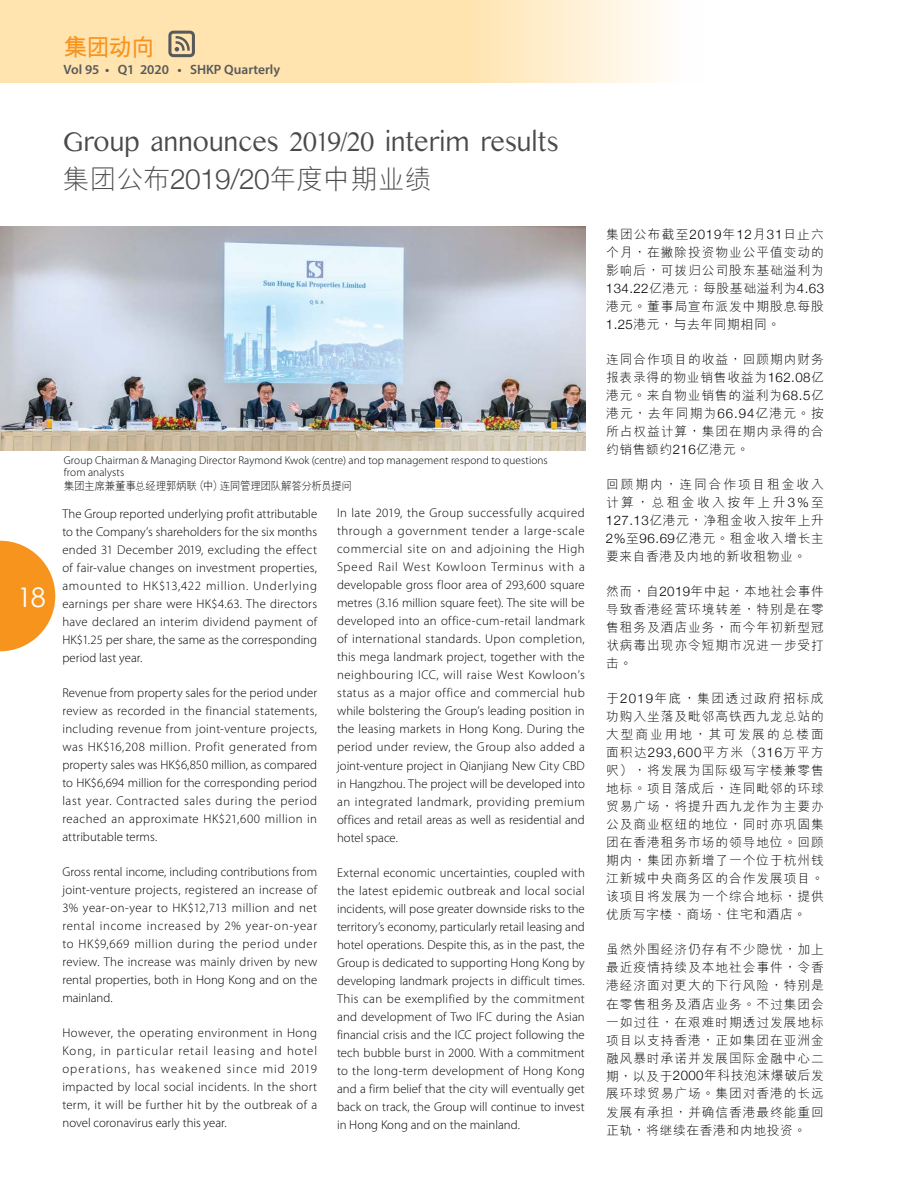
<style>
.page{position:relative;width:902px;height:1191px;background:#fff}
.page>*{position:absolute;margin:0;border:0;box-sizing:border-box;transform-origin:0 0}
.t1{font:28.5px "Kannada MN";letter-spacing:-.06em;color:#4a4a4d;scale:.96 1}
.t2{font:300 27px "M Hei HKS";color:#4a4a4d}
.t3{font:27px "Century Gothic";color:#fff}
.t4{font:700 24px "M Hei HKS";color:#f7941e}
.t5{font:600 13.5px "Myriad Pro";color:#58595b}
.t6{font:300 12.75px/18px "Myriad Pro";letter-spacing:.005em;color:#000;text-align:justify}
.t7{font:300 12.75px/18px "M Hei HKS";letter-spacing:.07em;color:#000;text-align:justify}
.t8{font:300 11.25px/12px "Myriad Pro";letter-spacing:.005em;color:#000}
.t9{font:300 11.25px "M Hei HKS";letter-spacing:-.05em;color:#000;scale:.95 1}
.s1{font-family:"Helvetica Neue";font-size:28.05px}
.s2{font-family:"Helvetica Neue";font-size:13.2px}
</style>
<div class="page">
<img style="left:0;top:226px;width:585px;height:225px">
<svg style="left:0;top:0;width:660px;height:83px;background:#fee7b9"></svg>
<svg style="left:0;top:541px;width:55px;height:110px"></svg>
<svg style="left:168px;top:31px;width:27px;height:26px"></svg>
<h3 class="t4" style="left:63px;top:29px;width:93px">集團動向</h3>
<p class="t5" style="left:63px;top:61px;width:218px">Vol 95 • Q1 2020 • SHKP Quarterly</p>
<h1 class="t1" style="left:62px;top:124px;width:519px">Group announces 2019/20 interim results</h1>
<h2 class="t2" style="left:62px;top:160px;width:371px">集團公布<span class="s1">2019/20</span>年度中期業績</h2>
<h2 class="t3" style="left:17px;top:581px;width:30px">18</h2>
<p class="t8" style="left:64px;top:453px;width:485px">Group Chairman &amp; Managing Director Raymond Kwok (centre) and top management respond to questions from analysts</p>
<p class="t9" style="left:64px;top:477px;width:305px">集團主席兼董事總經理郭炳聯（中）連同管理團隊解答分析員提問</p>
<p class="t6" style="left:62px;top:504px;width:256px">The Group reported underlying profit attributable to the Company’s shareholders for the six months ended 31 December 2019, excluding the effect of fair-value changes on investment properties, amounted to HK$13,422 million. Underlying earnings per share were HK$4.63. The directors have declared an interim dividend payment of HK$1.25 per share, the same as the corresponding period last year.</p>
<p class="t6" style="left:62px;top:683px;width:256px">Revenue from property sales for the period under review as recorded in the financial statements, including revenue from joint-venture projects, was HK$16,208 million. Profit generated from property sales was HK$6,850 million, as compared to HK$6,694 million for the corresponding period last year. Contracted sales during the period reached an approximate HK$21,600 million in attributable terms.</p>
<p class="t6" style="left:62px;top:862px;width:256px">Gross rental income, including contributions from joint-venture projects, registered an increase of 3% year-on-year to HK$12,713 million and net rental income increased by 2% year-on-year to HK$9,669 million during the period under review. The increase was mainly driven by new rental properties, both in Hong Kong and on the mainland.</p>
<p class="t6" style="left:62px;top:1023px;width:256px">However, the operating environment in Hong Kong, in particular retail leasing and hotel operations, has weakened since mid 2019 impacted by local social incidents. In the short term, it will be further hit by the outbreak of a novel coronavirus early this year.</p>
<p class="t6" style="left:337px;top:504px;width:249px">In late 2019, the Group successfully acquired through a government tender a large-scale commercial site on and adjoining the High Speed Rail West Kowloon Terminus with a developable gross floor area of 293,600 square metres (3.16 million square feet). The site will be developed into an office-cum-retail landmark of international standards. Upon completion, this mega landmark project, together with the neighbouring ICC, will raise West Kowloon’s status as a major office and commercial hub while bolstering the Group’s leading position in the leasing markets in Hong Kong. During the period under review, the Group also added a joint-venture project in Qianjiang New City CBD in Hangzhou. The project will be developed into an integrated landmark, providing premium offices and retail areas as well as residential and hotel space.</p>
<p class="t6" style="left:337px;top:863px;width:249px">External economic uncertainties, coupled with the latest epidemic outbreak and local social incidents, will pose greater downside risks to the territory’s economy, particularly retail leasing and hotel operations. Despite this, as in the past, the Group is dedicated to supporting Hong Kong by developing landmark projects in difficult times.<br>This can be exemplified by the commitment and development of Two IFC during the Asian financial crisis and the ICC project following the tech bubble burst in 2000. With a commitment to the long-term development of Hong Kong and a firm belief that the city will eventually get back on track, the Group will continue to invest in Hong Kong and on the mainland.</p>
<p class="t7" style="left:606px;top:225px;width:220px">集團公布截至<span class="s2">2019</span>年<span class="s2">12</span>月<span class="s2">31</span>日止六個月，在撇除投資物業公平值變動的影響後，可撥歸公司股東基礎溢利為<span class="s2">134.22</span>億港元；每股基礎溢利為<span class="s2">4.63</span>港元。董事局宣布派發中期股息每股<span class="s2">1.25</span>港元，與去年同期相同。</p>
<p class="t7" style="left:606px;top:350px;width:219px">連同合作項目的收益，回顧期內財務報表錄得的物業銷售收益為<span class="s2">162.08</span>億港元。來自物業銷售的溢利為<span class="s2">68.5</span>億港元，去年同期為<span class="s2">66.94</span>億港元。按所佔權益計算，集團在期內錄得的合約銷售額約<span class="s2">216</span>億港元。</p>
<p class="t7" style="left:606px;top:475px;width:219px">回顧期內，連同合作項目租金收入計算，總租金收入按年上升<span class="s2">3%</span>至<span class="s2">127.13</span>億港元，淨租金收入按年上升<span class="s2">2%</span>至<span class="s2">96.69</span>億港元。租金收入增長主要來自香港及內地的新收租物業。</p>
<p class="t7" style="left:606px;top:582px;width:219px">然而，自<span class="s2">2019</span>年中起，本地社會事件導致香港經營環境轉差，特別是在零售租務及酒店業務，而今年初新型冠狀病毒出現亦令短期市況進一步受打擊。</p>
<p class="t7" style="left:606px;top:689px;width:219px">於<span class="s2">2019</span>年底，集團透過政府招標成功購入坐落及毗鄰高鐵西九龍總站的大型商業用地，其可發展的總樓面面積達<span class="s2">293,600</span>平方米（<span class="s2">316</span>萬平方呎），將發展為國際級寫字樓兼零售地標。項目落成後，連同毗鄰的環球貿易廣場，將提升西九龍作為主要辦公及商業樞紐的地位，同時亦鞏固集團在香港租務市場的領導地位。回顧期內，集團亦新增了一個位於杭州錢江新城中央商務區的合作發展項目。該項目將發展為一個綜合地標，提供優質寫字樓、商場、住宅和酒店。</p>
<p class="t7" style="left:606px;top:940px;width:219px">雖然外圍經濟仍存有不少隱憂，加上最近疫情持續及本地社會事件，令香港經濟面對更大的下行風險，特別是在零售租務及酒店業務。不過集團會一如過往，在艱難時期透過發展地標項目以支持香港，正如集團在亞洲金融風暴時承諾併發展國際金融中心二期，以及於<span class="s2">2000</span>年科技泡沫爆破後發展環球貿易廣場。集團對香港的長遠發展有承擔，並確信香港最終能重回正軌，將繼續在香港和內地投資。</p>
</div>
